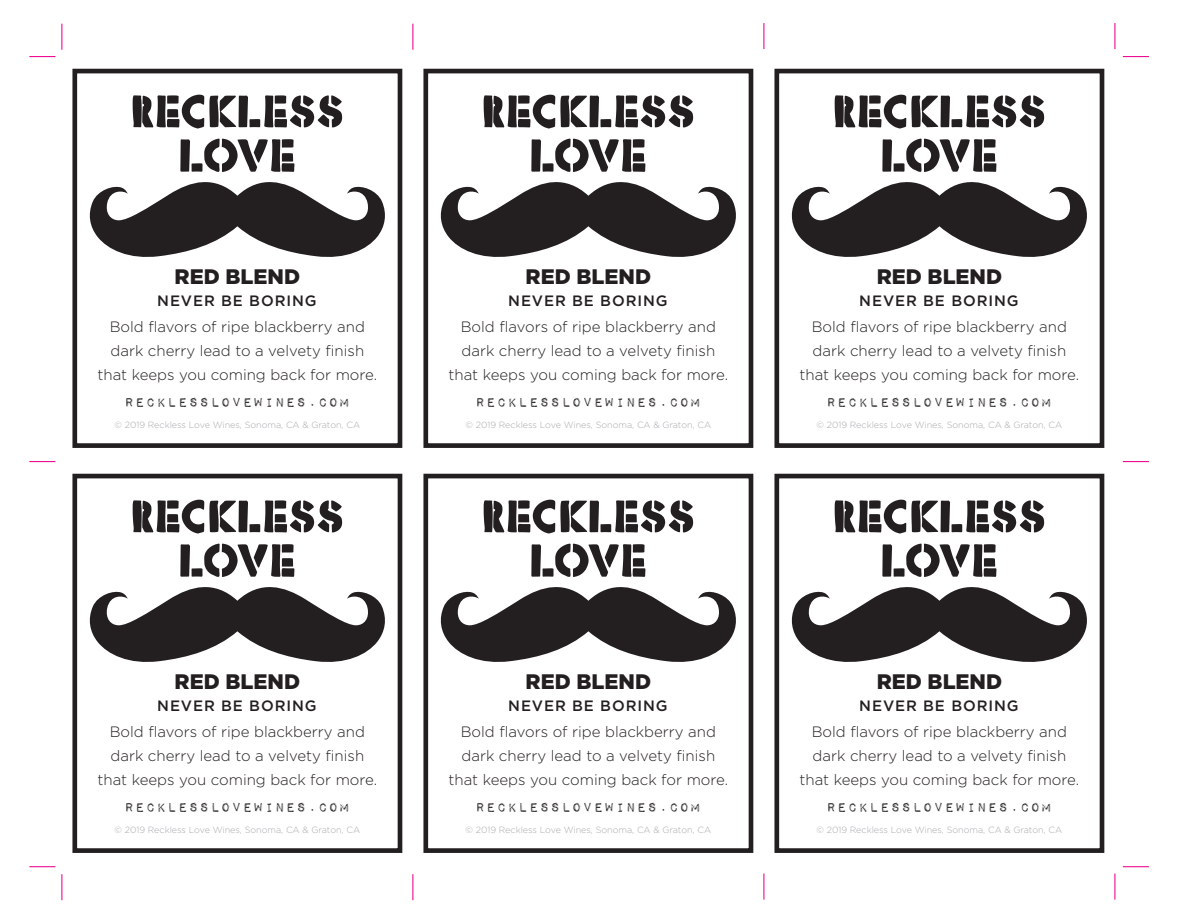
<style>
.page{position:relative;width:1188px;height:918px;background:#fff}
.page>*{position:absolute;margin:0;border:0;box-sizing:border-box;transform-origin:0 0}
.t1{font:900 21px "Gotham";color:#231f20}
.t2{font:16.5px "Impact Label Reversed";letter-spacing:.05em;color:#231f20}
.t3{font:300 15px/24px "Gotham";color:#231f20;text-align:center}
.t4{font:500 15px "Gotham";letter-spacing:.06em;color:#231f20}
.t5{font:300 9px "Gotham";color:#a8a9ad}
</style>
<div class="page">
<svg style="left:133px;top:95px;width:209px;height:34px"></svg>
<svg style="left:89px;top:139px;width:296px;height:118px"></svg>
<div style="left:72px;top:69px;width:330px;height:379px;border:5px solid #231f20"></div>
<svg style="left:484px;top:95px;width:209px;height:34px"></svg>
<svg style="left:440px;top:139px;width:296px;height:118px"></svg>
<div style="left:423px;top:69px;width:330px;height:379px;border:5px solid #231f20"></div>
<svg style="left:835px;top:95px;width:209px;height:34px"></svg>
<svg style="left:791px;top:139px;width:296px;height:118px"></svg>
<div style="left:774px;top:69px;width:330px;height:379px;border:5px solid #231f20"></div>
<svg style="left:133px;top:500px;width:209px;height:34px"></svg>
<svg style="left:89px;top:544px;width:296px;height:118px"></svg>
<div style="left:72px;top:474px;width:330px;height:379px;border:5px solid #231f20"></div>
<svg style="left:484px;top:500px;width:209px;height:34px"></svg>
<svg style="left:440px;top:544px;width:296px;height:118px"></svg>
<div style="left:423px;top:474px;width:330px;height:379px;border:5px solid #231f20"></div>
<svg style="left:835px;top:500px;width:209px;height:34px"></svg>
<svg style="left:791px;top:544px;width:296px;height:118px"></svg>
<div style="left:774px;top:474px;width:330px;height:379px;border:5px solid #231f20"></div>
<svg style="left:412px;top:24px;width:1px;height:26px"></svg>
<svg style="left:763px;top:23px;width:1px;height:26px"></svg>
<svg style="left:412px;top:874px;width:1px;height:26px"></svg>
<svg style="left:61px;top:24px;width:1px;height:26px"></svg>
<svg style="left:61px;top:874px;width:1px;height:26px"></svg>
<svg style="left:29px;top:866px;width:26px;height:1px"></svg>
<svg style="left:29px;top:461px;width:26px;height:1px"></svg>
<svg style="left:29px;top:56px;width:26px;height:1px"></svg>
<svg style="left:1123px;top:866px;width:26px;height:1px"></svg>
<svg style="left:1123px;top:461px;width:26px;height:1px"></svg>
<svg style="left:1123px;top:56px;width:26px;height:1px"></svg>
<svg style="left:763px;top:874px;width:1px;height:26px"></svg>
<svg style="left:1114px;top:23px;width:1px;height:26px"></svg>
<svg style="left:1114px;top:874px;width:1px;height:26px"></svg>
<h1 class="t1" style="left:175px;top:264px;width:127px">RED BLEND</h1>
<p class="t4" style="left:157px;top:291px;width:161px">NEVER BE BORING</p>
<p class="t3" style="left:98px;top:315px;width:281px">Bold flavors of ripe blackberry and dark cherry lead to a velvety finish that keeps you coming back for more.</p>
<p class="t2" style="left:124px;top:394px;width:227px">RECKLESSLOVEWINES.COM</p>
<p class="t5" style="left:115px;top:420px;width:247px">© 2019 Reckless Love Wines, Sonoma, CA &amp; Graton, CA</p>
<h1 class="t1" style="left:526px;top:264px;width:127px">RED BLEND</h1>
<p class="t4" style="left:508px;top:291px;width:161px">NEVER BE BORING</p>
<p class="t3" style="left:449px;top:315px;width:281px">Bold flavors of ripe blackberry and dark cherry lead to a velvety finish that keeps you coming back for more.</p>
<p class="t2" style="left:475px;top:394px;width:227px">RECKLESSLOVEWINES.COM</p>
<p class="t5" style="left:466px;top:420px;width:247px">© 2019 Reckless Love Wines, Sonoma, CA &amp; Graton, CA</p>
<h1 class="t1" style="left:877px;top:264px;width:127px">RED BLEND</h1>
<p class="t4" style="left:859px;top:291px;width:161px">NEVER BE BORING</p>
<p class="t3" style="left:800px;top:315px;width:281px">Bold flavors of ripe blackberry and dark cherry lead to a velvety finish that keeps you coming back for more.</p>
<p class="t2" style="left:826px;top:394px;width:227px">RECKLESSLOVEWINES.COM</p>
<p class="t5" style="left:817px;top:420px;width:247px">© 2019 Reckless Love Wines, Sonoma, CA &amp; Graton, CA</p>
<h1 class="t1" style="left:175px;top:669px;width:127px">RED BLEND</h1>
<p class="t4" style="left:157px;top:696px;width:161px">NEVER BE BORING</p>
<p class="t3" style="left:98px;top:720px;width:281px">Bold flavors of ripe blackberry and dark cherry lead to a velvety finish that keeps you coming back for more.</p>
<p class="t2" style="left:124px;top:799px;width:227px">RECKLESSLOVEWINES.COM</p>
<p class="t5" style="left:115px;top:825px;width:247px">© 2019 Reckless Love Wines, Sonoma, CA &amp; Graton, CA</p>
<h1 class="t1" style="left:526px;top:669px;width:127px">RED BLEND</h1>
<p class="t4" style="left:508px;top:696px;width:161px">NEVER BE BORING</p>
<p class="t3" style="left:449px;top:720px;width:281px">Bold flavors of ripe blackberry and dark cherry lead to a velvety finish that keeps you coming back for more.</p>
<p class="t2" style="left:475px;top:799px;width:227px">RECKLESSLOVEWINES.COM</p>
<p class="t5" style="left:466px;top:825px;width:247px">© 2019 Reckless Love Wines, Sonoma, CA &amp; Graton, CA</p>
<h1 class="t1" style="left:877px;top:669px;width:127px">RED BLEND</h1>
<p class="t4" style="left:859px;top:696px;width:161px">NEVER BE BORING</p>
<p class="t3" style="left:800px;top:720px;width:281px">Bold flavors of ripe blackberry and dark cherry lead to a velvety finish that keeps you coming back for more.</p>
<p class="t2" style="left:826px;top:799px;width:227px">RECKLESSLOVEWINES.COM</p>
<p class="t5" style="left:817px;top:825px;width:247px">© 2019 Reckless Love Wines, Sonoma, CA &amp; Graton, CA</p>
</div>
